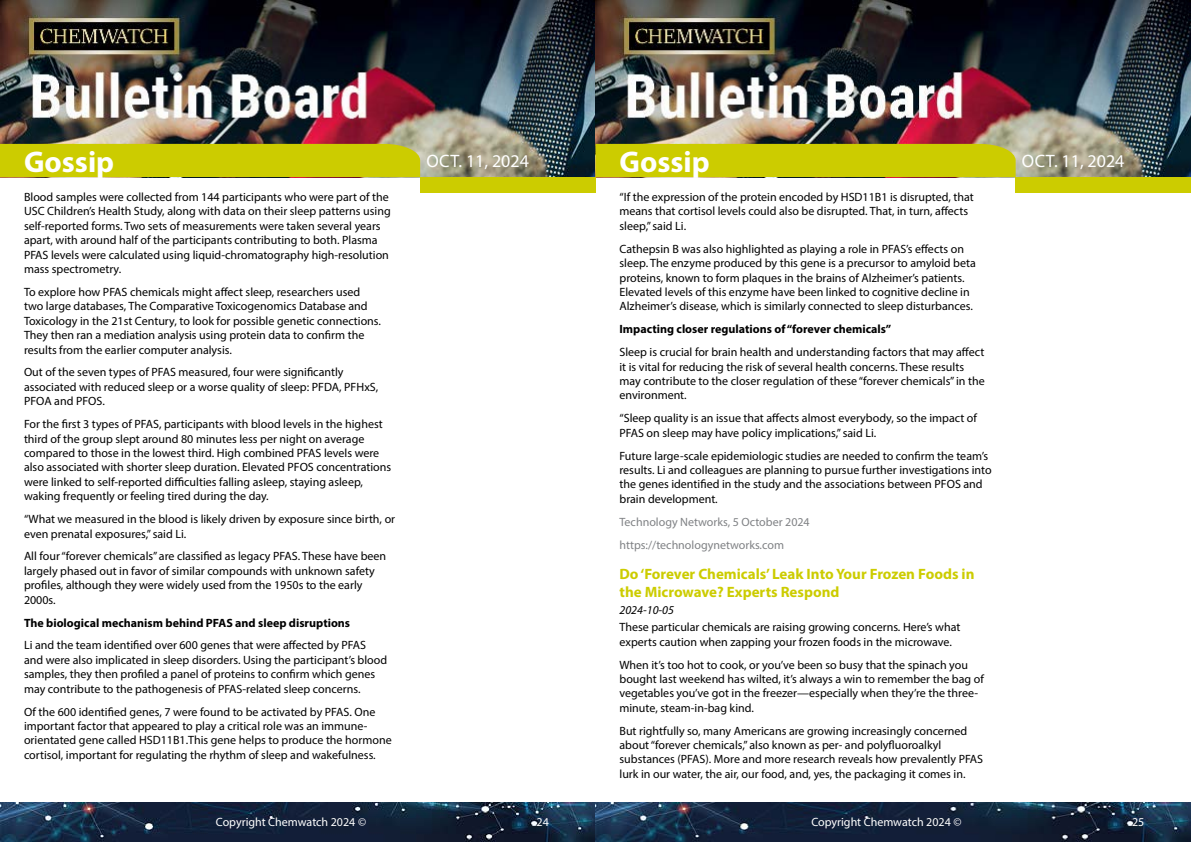
<style>
.page{position:relative;width:1191px;height:842px;background:#fff}
.page>*{position:absolute;margin:0;border:0;box-sizing:border-box;transform-origin:0 0}
.t1{font:700 30px "Myriad Pro";color:#fff}
.t2{font:18px "Myriad Pro";color:#fff}
.t3{font:700 15px/18px "Myriad Pro";color:#cc0}
.t4{font:12px/14.4px "Myriad Pro";color:#000}
.t5{font:700 12px "Myriad Pro";color:#000}
.t6{font:12px/22.9px "Myriad Pro";color:#808285}
.t7{font:12px "Myriad Pro";color:#fff}
.t8{font:italic 12px "Myriad Pro";color:#000}
</style>
<div class="page">
<img style="left:0;top:0;width:1191px;height:177px">
<div style="left:420px;top:177px;width:175px;height:15px;background:#cc0"></div>
<div style="left:1015px;top:177px;width:176px;height:15px;background:#cc0"></div>
<div style="left:0;top:144px;width:420px;height:33px;background:#cc0"></div>
<div style="left:595px;top:144px;width:420px;height:33px;background:#cc0"></div>
<img style="left:0;top:802px;width:1191px;height:40px">
<h1 class="t1" style="left:24px;top:142px;width:92px">Gossip</h1>
<h2 class="t2" style="left:426px;top:150px;width:104px">Oct. 11, 2024</h2>
<h1 class="t1" style="left:619px;top:142px;width:92px">Gossip</h1>
<h2 class="t2" style="left:1022px;top:150px;width:104px">Oct. 11, 2024</h2>
<p class="t4" style="left:619px;top:190px;width:356px">“If the expression of the protein encoded by HSD11B1 is disrupted, that means that cortisol levels could also be disrupted. That, in turn, affects sleep,” said Li.</p>
<p class="t4" style="left:619px;top:241px;width:358px">Cathepsin B was also highlighted as playing a role in PFAS’s effects on sleep. The enzyme produced by this gene is a precursor to amyloid beta proteins, known to form plaques in the brains of Alzheimer’s patients.<br>Elevated levels of this enzyme have been linked to cognitive decline in Alzheimer’s disease, which is similarly connected to sleep disturbances.</p>
<p class="t5" style="left:619px;top:321px;width:273px">Impacting closer regulations of “forever chemicals”</p>
<p class="t4" style="left:619px;top:345px;width:367px">Sleep is crucial for brain health and understanding factors that may affect it is vital for reducing the risk of several health concerns. These results may contribute to the closer regulation of these “forever chemicals” in the environment.</p>
<p class="t4" style="left:619px;top:411px;width:359px">“Sleep quality is an issue that affects almost everybody, so the impact of<br>PFAS on sleep may have policy implications,” said Li.</p>
<p class="t4" style="left:619px;top:448px;width:373px">Future large-scale epidemiologic studies are needed to confirm the team’s results. Li and colleagues are planning to pursue further investigations into the genes identified in the study and the associations between PFOS and brain development.</p>
<p class="t6" style="left:619px;top:510px;width:192px">Technology Networks, 5 October 2024 https://technologynetworks.com</p>
<p class="t3" style="left:619px;top:564px;width:356px">Do ‘Forever Chemicals’ Leak Into Your Frozen Foods in the Microwave? Experts Respond</p>
<p class="t8" style="left:619px;top:602px;width:56px">2024-10-05</p>
<p class="t4" style="left:619px;top:620px;width:342px">These particular chemicals are raising growing concerns. Here’s what experts caution when zapping your frozen foods in the microwave.</p>
<p class="t4" style="left:619px;top:657px;width:366px">When it’s too hot to cook, or you’ve been so busy that the spinach you bought last weekend has wilted, it’s always a win to remember the bag of vegetables you’ve got in the freezer—especially when they’re the three&shy;minute, steam-in-bag kind.</p>
<p class="t4" style="left:619px;top:723px;width:365px">But rightfully so, many Americans are growing increasingly concerned about “forever chemicals,” also known as per- and polyfluoroalkyl substances (PFAS). More and more research reveals how prevalently PFAS lurk in our water, the air, our food, and, yes, the packaging it comes in.</p>
<p class="t4" style="left:24px;top:190px;width:368px">Blood samples were collected from 144 participants who were part of the USC Children’s Health Study, along with data on their sleep patterns using self-reported forms. Two sets of measurements were taken several years apart, with around half of the participants contributing to both. Plasma PFAS levels were calculated using liquid-chromatography high-resolution mass spectrometry.</p>
<p class="t4" style="left:24px;top:285px;width:358px">To explore how PFAS chemicals might affect sleep, researchers used two large databases, The Comparative Toxicogenomics Database and Toxicology in the 21st Century, to look for possible genetic connections.<br>They then ran a mediation analysis using protein data to confirm the results from the earlier computer analysis.</p>
<p class="t4" style="left:24px;top:365px;width:356px">Out of the seven types of PFAS measured, four were significantly associated with reduced sleep or a worse quality of sleep: PFDA, PFHxS,<br>PFOA and PFOS.</p>
<p class="t4" style="left:24px;top:417px;width:369px">For the first 3 types of PFAS, participants with blood levels in the highest third of the group slept around 80 minutes less per night on average compared to those in the lowest third. High combined PFAS levels were also associated with shorter sleep duration. Elevated PFOS concentrations were linked to self-reported difficulties falling asleep, staying asleep, waking frequently or feeling tired during the day.</p>
<p class="t4" style="left:24px;top:512px;width:373px">“What we measured in the blood is likely driven by exposure since birth, or even prenatal exposures,” said Li.</p>
<p class="t4" style="left:24px;top:549px;width:364px">All four “forever chemicals” are classified as legacy PFAS. These have been largely phased out in favor of similar compounds with unknown safety profiles, although they were widely used from the 1950s to the early 2000s.</p>
<p class="t5" style="left:24px;top:615px;width:328px">The biological mechanism behind PFAS and sleep disruptions</p>
<p class="t4" style="left:24px;top:638px;width:365px">Li and the team identified over 600 genes that were affected by PFAS and were also implicated in sleep disorders. Using the participant’s blood samples, they then profiled a panel of proteins to confirm which genes may contribute to the pathogenesis of PFAS-related sleep concerns.</p>
<p class="t4" style="left:24px;top:704px;width:369px">Of the 600 identified genes, 7 were found to be activated by PFAS. One important factor that appeared to play a critical role was an immune&shy;orientated gene called HSD11B1.This gene helps to produce the hormone cortisol, important for regulating the rhythm of sleep and wakefulness.</p>
<p class="t7" style="left:216px;top:815px;width:152px">Copyright Chemwatch 2024 ©</p>
<p class="t7" style="left:536px;top:815px;width:14px">24</p>
<p class="t7" style="left:811px;top:815px;width:152px">Copyright Chemwatch 2024 ©</p>
<p class="t7" style="left:1132px;top:815px;width:14px">25</p>
</div>
